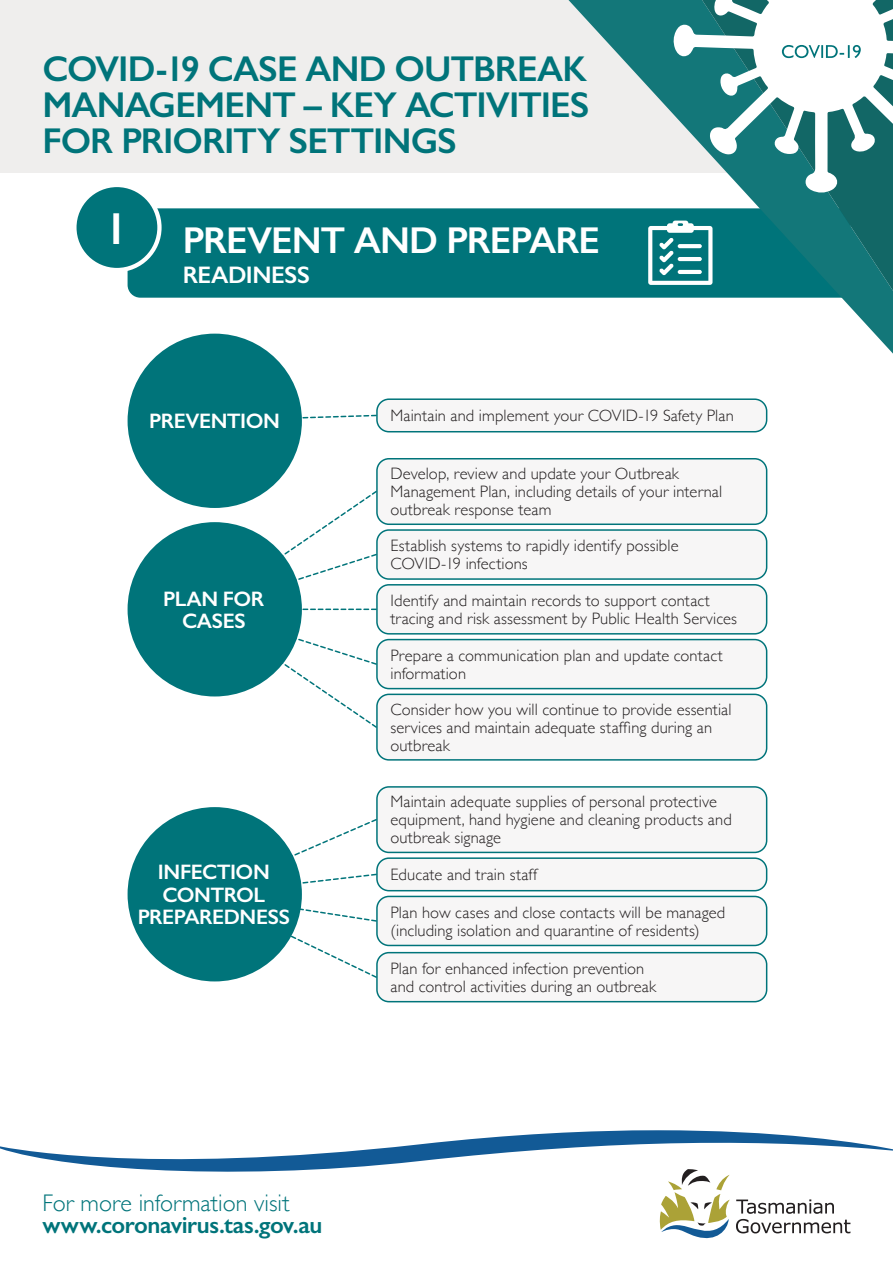
<style>
.page{position:relative;width:893px;height:1263px;background:#fff}
.page>*{position:absolute;margin:0;border:0;box-sizing:border-box;transform-origin:0 0}
.t1{font:600 45px "Gill Sans";color:#fff}
.t2{font:600 37.5px "Gill Sans";letter-spacing:-.03em;color:#fff}
.t3{font:600 36px/36px "Gill Sans";letter-spacing:-.025em;color:#00747a;text-align:justify}
.t4{font:600 24px/22.5px "Gill Sans";letter-spacing:-.02em;color:#00747a}
.t5{font:600 24px "Gill Sans";letter-spacing:-.02em;color:#fff}
.t6{font:600 21px/22.5px "Gill Sans";letter-spacing:-.025em;color:#fff;text-align:center}
.t7{font:300 16.5px/18px "Gill Sans";letter-spacing:.005em;color:#231f20}
.s1{font-weight:300}
</style>
<div class="page">
<svg style="left:302px;top:414px;width:74px;height:5px"></svg>
<div style="left:128px;top:334px;width:174px;height:174px;background:#00747a;border-radius:50%"></div>
<div style="left:128px;top:208px;width:440px;height:90px;background:#00747a"></div>
<div style="left:377px;top:399px;width:390px;height:33px;background:#f7f6f6;border-radius:12px"></div>
<div style="left:376px;top:398px;width:391px;height:34px;border:2px solid #00747a;border-radius:12px"></div>
<div style="left:377px;top:530px;width:390px;height:49px;background:#f7f6f6;border-radius:12px"></div>
<div style="left:376px;top:529px;width:391px;height:51px;border:2px solid #00747a;border-radius:12px"></div>
<div style="left:377px;top:459px;width:390px;height:65px;background:#f7f6f6;border-radius:12px"></div>
<div style="left:376px;top:458px;width:391px;height:67px;border:2px solid #00747a;border-radius:12px"></div>
<div style="left:377px;top:787px;width:390px;height:65px;background:#f7f6f6;border-radius:12px"></div>
<div style="left:376px;top:786px;width:391px;height:67px;border:2px solid #00747a;border-radius:12px"></div>
<div style="left:377px;top:585px;width:390px;height:49px;background:#f7f6f6;border-radius:12px"></div>
<div style="left:376px;top:584px;width:391px;height:50px;border:2px solid #00747a;border-radius:12px"></div>
<div style="left:377px;top:858px;width:390px;height:33px;background:#f7f6f6;border-radius:12px"></div>
<div style="left:376px;top:857px;width:391px;height:34px;border:2px solid #00747a;border-radius:12px"></div>
<div style="left:377px;top:640px;width:390px;height:49px;background:#f7f6f6;border-radius:12px"></div>
<div style="left:376px;top:639px;width:391px;height:50px;border:2px solid #00747a;border-radius:12px"></div>
<div style="left:377px;top:694px;width:390px;height:66px;background:#f7f6f6;border-radius:12px"></div>
<div style="left:376px;top:694px;width:391px;height:67px;border:2px solid #00747a;border-radius:12px"></div>
<div style="left:377px;top:896px;width:390px;height:49px;background:#f7f6f6;border-radius:12px"></div>
<div style="left:376px;top:896px;width:391px;height:50px;border:2px solid #00747a;border-radius:12px"></div>
<div style="left:377px;top:953px;width:390px;height:49px;background:#f7f6f6;border-radius:12px"></div>
<div style="left:376px;top:952px;width:391px;height:50px;border:2px solid #00747a;border-radius:12px"></div>
<div style="left:74px;top:185px;width:85px;height:85px;background:#00747a;border-radius:50%"></div>
<div style="left:72px;top:183px;width:90px;height:89px;border:4px solid #fff;border-radius:50%"></div>
<svg style="left:202px;top:489px;width:176px;height:240px"></svg>
<div style="left:128px;top:522px;width:174px;height:174px;background:#00747a;border-radius:50%"></div>
<svg style="left:236px;top:818px;width:142px;height:161px"></svg>
<div style="left:128px;top:807px;width:174px;height:174px;background:#00747a;border-radius:50%"></div>
<svg style="left:0;top:1130px;width:893px;height:42px"></svg>
<svg style="left:659px;top:1169px;width:71px;height:70px"></svg>
<svg style="left:736px;top:1199px;width:114px;height:34px"></svg>
<div style="left:0;top:0;width:893px;height:172px;background:#efeeed"></div>
<svg style="left:568px;top:0;width:325px;height:354px"></svg>
<svg style="left:702px;top:193px;width:191px;height:98px;background:#187a7d"></svg>
<svg style="left:673px;top:0;width:220px;height:193px;background:#8cb9ba"></svg>
<p class="t3" style="left:43px;top:51px;width:548px">COVID-19 CASE AND OUTBREAK MANAGEMENT – KEY ACTIVITIES FOR PRIORITY SETTINGS</p>
<p class="t1" style="left:104px;top:201px;width:25px">1</p>
<p class="t2" style="left:183px;top:218px;width:419px">PREVENT AND PREPARE</p>
<p class="t5" style="left:183px;top:260px;width:128px">READINESS</p>
<p class="t6" style="left:149px;top:410px;width:132px">PREVENTION</p>
<p class="t6" style="left:163px;top:587px;width:102px">PLAN FOR<br>CASES</p>
<p class="t6" style="left:138px;top:861px;width:154px">INFECTION<br>CONTROL<br>PREPAREDNESS</p>
<p class="t7" style="left:390px;top:406px;width:345px">Maintain and implement your COVID-19 Safety Plan</p>
<p class="t7" style="left:390px;top:464px;width:333px">Develop, review and update your Outbreak<br>Management Plan, including details of your internal outbreak response team</p>
<p class="t7" style="left:390px;top:536px;width:290px">Establish systems to rapidly identify possible<br>COVID-19 infections</p>
<p class="t7" style="left:390px;top:591px;width:348px">Identify and maintain records to support contact tracing and risk assessment by Public Health Services</p>
<p class="t7" style="left:390px;top:646px;width:334px">Prepare a communication plan and update contact information</p>
<p class="t7" style="left:390px;top:700px;width:343px">Consider how you will continue to provide essential services and maintain adequate staffing during an outbreak</p>
<p class="t7" style="left:390px;top:792px;width:343px">Maintain adequate supplies of personal protective equipment, hand hygiene and cleaning products and outbreak signage</p>
<p class="t7" style="left:390px;top:865px;width:148px">Educate and train staff</p>
<p class="t7" style="left:390px;top:902px;width:336px">Plan how cases and close contacts will be managed (including isolation and quarantine of residents)</p>
<p class="t7" style="left:390px;top:959px;width:267px">Plan for enhanced infection prevention and control activities during an outbreak</p>
<p class="t4" style="left:43px;top:1191px;width:282px"><span class="s1">For more information visit </span>www.coronavirus.tas.gov.au</p>
</div>
